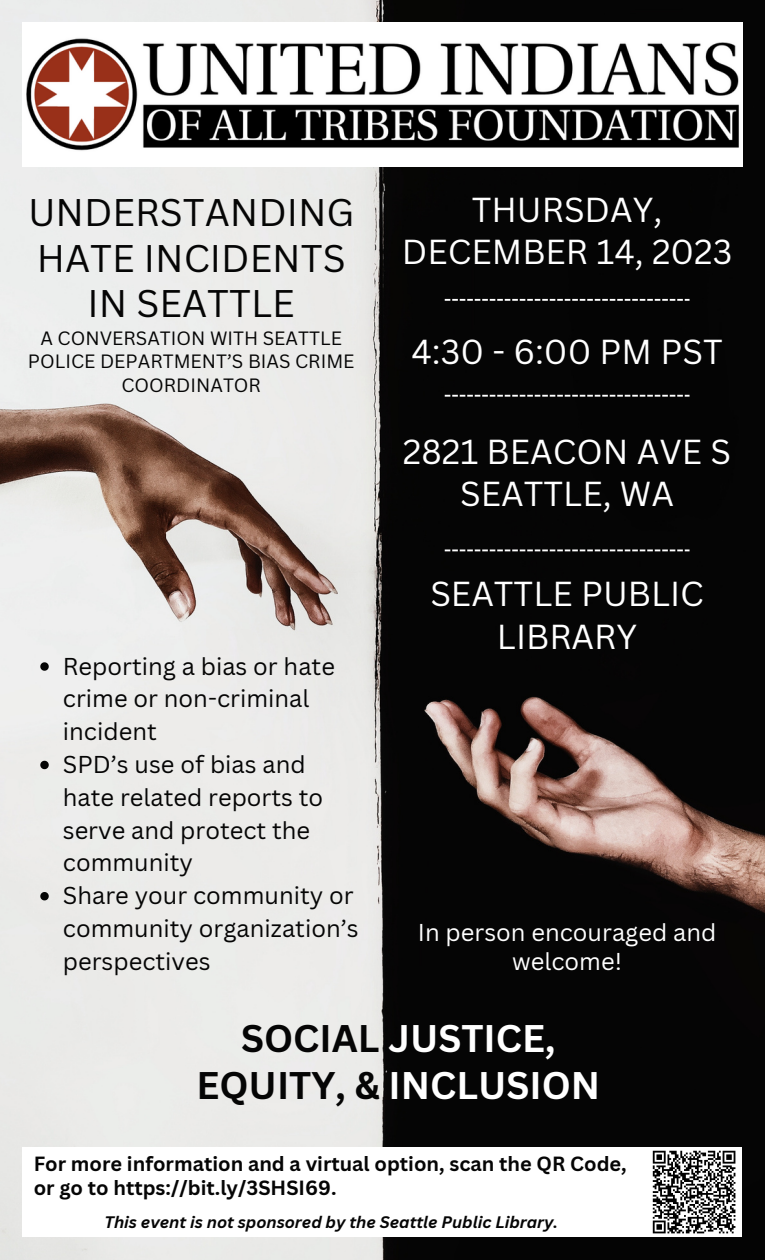
<style>
.page{position:relative;width:765px;height:1260px;background:#fff}
.page>*{position:absolute;margin:0;border:0;box-sizing:border-box;transform-origin:0 0}
.t1{font:37.5px/46px "Canva Sans";color:#050505;text-align:center}
.t2{font:700 37.5px/46.9px "Canva Sans";color:#fff;text-align:center}
.t3{font:33.75px/42.2px "Canva Sans";color:#fff;text-align:center}
.t4{font:23.75px/32.8px "Canva Sans";color:#050505}
.t5{font:23.75px/29px "Canva Sans";color:#fff;text-align:center}
.t6{font:700 20px/24.1px "Canva Sans";color:#050505}
.t7{font:18.75px/23.5px "Canva Sans";color:#050505;text-align:center}
.t8{font:italic 700 16.25px "Canva Sans";color:#050505}
.s1{color:#050505}
</style>
<div class="page">
<img style="left:0;top:0;width:765px;height:1260px">
<img style="left:22px;top:22px;width:720px;height:145px">
<div style="left:23px;top:1147px;width:720px;height:90px;background:#fff"></div>
<svg style="left:652px;top:1150px;width:84px;height:84px"></svg>
<svg style="left:40px;top:662px;width:9px;height:9px"></svg>
<svg style="left:40px;top:761px;width:9px;height:8px"></svg>
<svg style="left:40px;top:892px;width:9px;height:8px"></svg>
<svg style="left:445px;top:299px;width:245px;height:2px"></svg>
<svg style="left:445px;top:395px;width:245px;height:2px"></svg>
<svg style="left:445px;top:549px;width:245px;height:2px"></svg>
<h1 class="t1" style="left:28px;top:189px;width:328px">UNDERSTANDING<br>HATE INCIDENTS<br>IN SEATTLE</h1>
<p class="t7" style="left:28px;top:326px;width:328px">A CONVERSATION WITH SEATTLE<br>POLICE DEPARTMENT’S BIAS CRIME<br>COORDINATOR</p>
<p class="t4" style="left:63px;top:650px;width:297px">Reporting a bias or hate crime or non-criminal incident<br>SPD’s use of bias and hate related reports to serve and protect the community<br>Share your community or community organization’s perspectives</p>
<h2 class="t3" style="left:402px;top:189px;width:332px">THURSDAY,<br>DECEMBER 14, 2023</h2>
<h2 class="t3" style="left:412px;top:331px;width:313px">4:30 - 6:00 PM PST</h2>
<h2 class="t3" style="left:403px;top:431px;width:330px">2821 BEACON AVE S<br>SEATTLE, WA</h2>
<h2 class="t3" style="left:430px;top:573px;width:275px">SEATTLE PUBLIC<br>LIBRARY</h2>
<p class="t5" style="left:418px;top:918px;width:300px">In person encouraged and welcome!</p>
<h1 class="t2" style="left:196px;top:1015px;width:405px"><span class="s1">SOCIAL</span> JUSTICE,<br><span class="s1">EQUITY, &amp;</span> INCLUSION</h1>
<p class="t6" style="left:34px;top:1152px;width:595px">For more information and a virtual option, scan the QR Code, or go to https://bit.ly/3SHSI69.</p>
<p class="t8" style="left:104px;top:1213px;width:455px">This event is not sponsored by the Seattle Public Library.</p>
</div>
